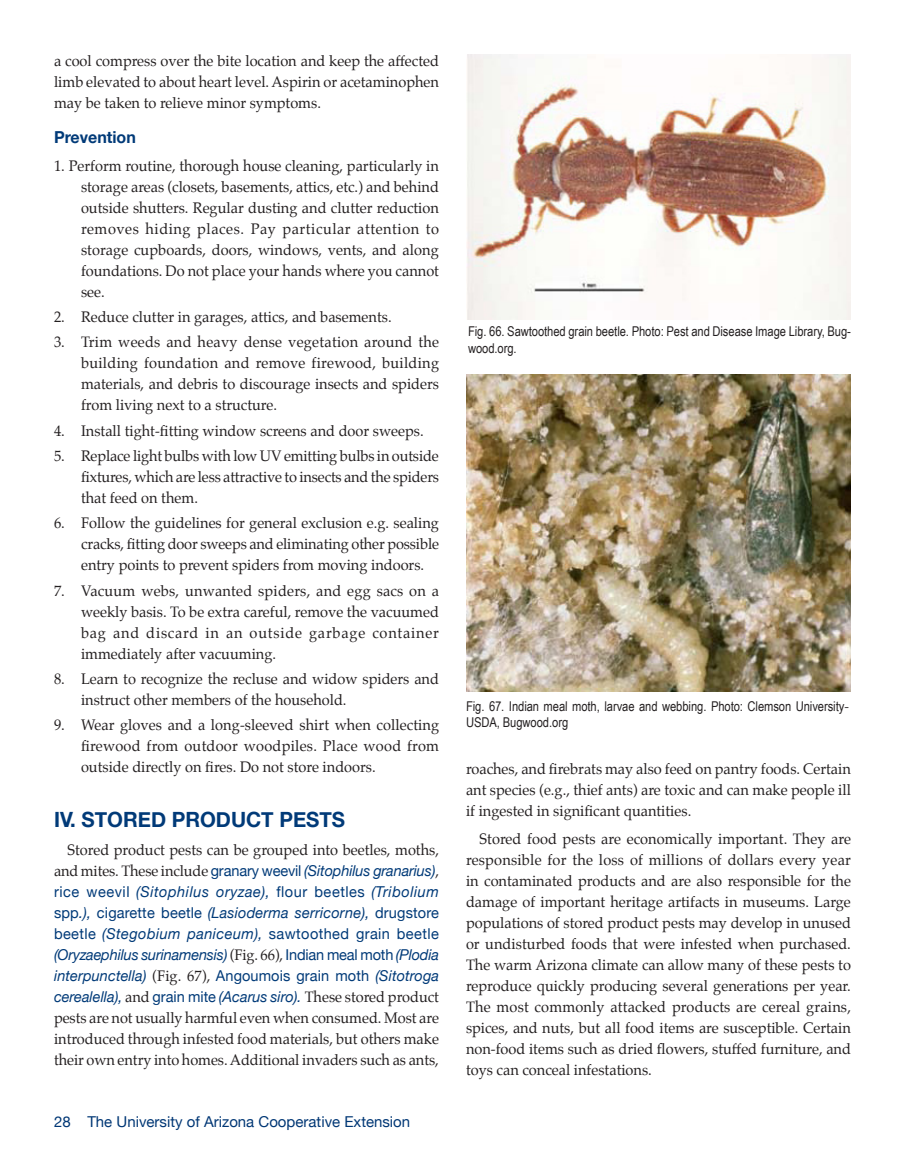
<style>
.page{position:relative;width:905px;height:1175px;background:#fff}
.page>*{position:absolute;margin:0;border:0;box-sizing:border-box;transform-origin:0 0}
.Subhead_1{font:700 21px "Helvetica Neue";color:#013a78}
.Subhead_1-2{font:700 16.5px "Helvetica Neue";color:#013a78}
.t1{font:15px/21px "Palatino";color:#231f20;text-align:justify}
.t2{font:15px "Helvetica Neue";color:#013775}
.t3{font:13.5px/16.2px "Arial Narrow";color:#231f20}
.s1{font-family:"Helvetica Neue";color:#013a78}
.s2{font-family:"Helvetica Neue";font-style:italic;color:#013a78}
.s3{font-family:"Palatino"}
</style>
<div class="page">
<img style="left:467px;top:54px;width:383px;height:265px">
<img style="left:466px;top:374px;width:384px;height:317px">
<p class="t1" style="left:54px;top:51px;width:386px">a cool compress over the bite location and keep the affected limb elevated to about heart level. Aspirin or acetaminophen may be taken to relieve minor symptoms.</p>
<p class="Subhead_1-2" style="left:54px;top:124px;width:83px">Prevention</p>
<p class="t1" style="left:81px;top:155px;width:359px;text-indent:-27px">1. Perform routine, thorough house cleaning, particularly in storage areas (closets, basements, attics, etc.) and behind outside shutters. Regular dusting and clutter reduction removes hiding places. Pay particular attention to storage cupboards, doors, windows, vents, and along foundations. Do not place your hands where you cannot see.</p>
<p class="t1" style="left:54px;top:306px;width:339px">2. Reduce clutter in garages, attics, and basements.</p>
<p class="t1" style="left:81px;top:332px;width:359px;text-indent:-27px">3. Trim weeds and heavy dense vegetation around the building foundation and remove firewood, building materials, and debris to discourage insects and spiders from living next to a structure.</p>
<p class="t1" style="left:54px;top:420px;width:371px">4. Install tight-fitting window screens and door sweeps.</p>
<p class="t1" style="left:81px;top:445px;width:359px;text-indent:-27px">5. Replace light bulbs with low UV emitting bulbs in outside fixtures, which are less attractive to insects and the spiders that feed on them.</p>
<p class="t1" style="left:81px;top:513px;width:359px;text-indent:-27px">6. Follow the guidelines for general exclusion e.g. sealing cracks, fitting door sweeps and eliminating other possible entry points to prevent spiders from moving indoors.</p>
<p class="t1" style="left:81px;top:580px;width:359px;text-indent:-27px">7. Vacuum webs, unwanted spiders, and egg sacs on a weekly basis. To be extra careful, remove the vacuumed bag and discard in an outside garbage container immediately after vacuuming.</p>
<p class="t1" style="left:81px;top:668px;width:359px;text-indent:-27px">8. Learn to recognize the recluse and widow spiders and instruct other members of the household.</p>
<p class="t1" style="left:81px;top:714px;width:359px;text-indent:-27px">9. Wear gloves and a long-sleeved shirt when collecting firewood from outdoor woodpiles. Place wood from outside directly on fires. Do not store indoors.</p>
<p class="Subhead_1" style="left:54px;top:803px;width:292px">IV. STORED PRODUCT PESTS</p>
<p class="t1" style="left:54px;top:839px;width:386px;text-indent:14px">Stored product pests can be grouped into beetles, moths, and mites. These include <span class="s1">granary weevil</span> <span class="s2">(Sitophilus granarius)</span>, <span class="s1">rice weevil</span> <span class="s2">(Sitophilus oryzae),</span> <span class="s1">flour beetles</span> <span class="s2">(Tribolium </span><span class="s1">spp</span><span class="s2">.),</span> <span class="s1">cigarette beetle</span> <span class="s2">(Lasioderma serricorne),</span> <span class="s1">drugstore beetle</span> <span class="s2">(Stegobium paniceum),</span> <span class="s1">sawtoothed grain beetle </span><span class="s2">(Oryzaephilus surinamensis)</span> (Fig. 66), <span class="s1">Indian meal moth</span> <span class="s2">(Plodia interpunctella)</span> (Fig. 67), <span class="s1">Angoumois grain moth</span> <span class="s2">(Sitotroga cerealella),</span> and <span class="s1">grain mite</span> <span class="s2">(Acarus siro).</span> These stored product pests are not usually harmful even when consumed. Most are introduced through infested food materials, but others make their own entry into homes. Additional invaders such as ants,</p>
<p class="t2" style="left:54px;top:1111px;width:358px">28 The University of Arizona Cooperative Extension</p>
<p class="t3" style="left:468px;top:323px;width:385px">Fig. 66. Sawtoothed grain beetle. Photo: Pest and Disease Image Library, Bug&shy;wood.org.</p>
<p class="t3" style="left:466px;top:697px;width:385px">Fig. 67. Indian meal moth, larvae and webbing. Photo: Clemson University<span class="s3">-<br></span>USDA, Bugwood.org</p>
<p class="t1" style="left:466px;top:758px;width:386px">roaches, and firebrats may also feed on pantry foods. Certain ant species (e.g., thief ants) are toxic and can make people ill if ingested in significant quantities.</p>
<p class="t1" style="left:466px;top:828px;width:386px;text-indent:14px">Stored food pests are economically important. They are responsible for the loss of millions of dollars every year in contaminated products and are also responsible for the damage of important heritage artifacts in museums. Large populations of stored product pests may develop in unused or undisturbed foods that were infested when purchased.<br>The warm Arizona climate can allow many of these pests to reproduce quickly producing several generations per year.<br>The most commonly attacked products are cereal grains, spices, and nuts, but all food items are susceptible. Certain non-food items such as dried flowers, stuffed furniture, and toys can conceal infestations.</p>
</div>
